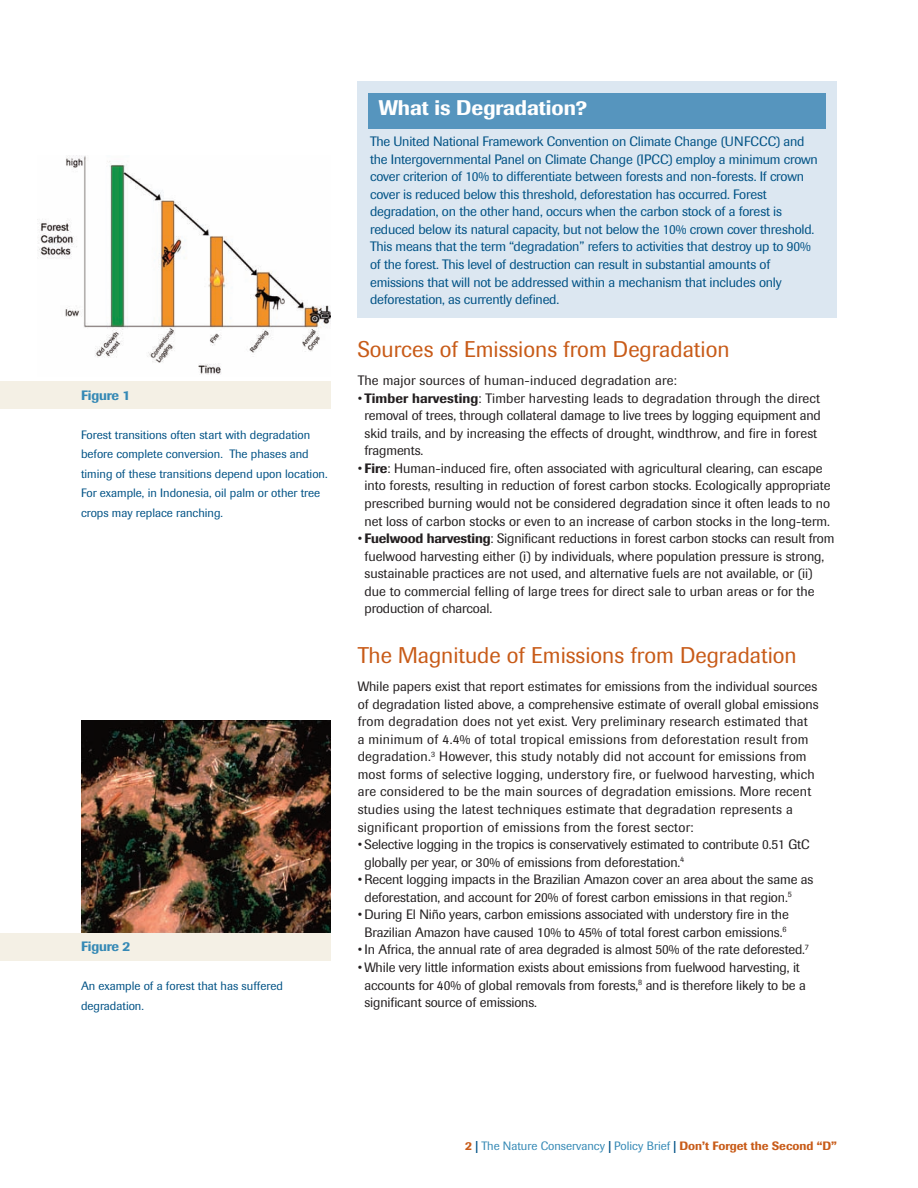
<style>
.page{position:relative;width:918px;height:1188px;background:#fff}
.page>*{position:absolute;margin:0;border:0;box-sizing:border-box;transform-origin:0 0}
.t1{font:22.5px "Imago";color:#c85b18}
.t2{font:500 21px "Imago";color:#fff}
.t3{font:13.5px/17.5px "Imago";color:#231f20}
.t4{font:13.5px/17.5px "Imago";letter-spacing:-.015em;color:#005285}
.t5{font:500 13.5px "Imago";letter-spacing:-.01em;color:#3589b5}
.t6{font:12px/19.5px "Imago";color:#005285}
.t7{font:12px "Imago";color:#3589b5}
.s1{font-weight:500}
.s2{font-weight:500;color:#c85b18}
.s3{font-weight:500;color:#005285}
</style>
<div class="page">
<div style="left:0;top:382px;width:331px;height:27px;background:#f4f0e5"></div>
<img style="left:38px;top:156px;width:293px;height:219px">
<img style="left:81px;top:720px;width:250px;height:213px">
<div style="left:0;top:933px;width:331px;height:27px;background:#f4f0e5"></div>
<div style="left:358px;top:81px;width:479px;height:236px;background:#dce7f1"></div>
<div style="left:369px;top:93px;width:457px;height:35px;background:#5695be"></div>
<p class="t5" style="left:81px;top:390px;width:51px">Figure 1</p>
<p class="t6" style="left:81px;top:426px;width:248px">Forest transitions often start with degradation before complete conversion. The phases and timing of these transitions depend upon location.<br>For example, in Indonesia, oil palm or other tree crops may replace ranching.</p>
<p class="t5" style="left:81px;top:942px;width:51px">Figure 2</p>
<p class="t6" style="left:81px;top:977px;width:203px">An example of a forest that has suffered degradation.</p>
<h2 class="t2" style="left:379px;top:100px;width:210px">What is Degradation?</h2>
<p class="t4" style="left:370px;top:134px;width:449px">The United National Framework Convention on Climate Change (UNFCCC) and the Intergovernmental Panel on Climate Change (IPCC) employ a minimum crown cover criterion of 10% to differentiate between forests and non-forests. If crown cover is reduced below this threshold, deforestation has occurred. Forest degradation, on the other hand, occurs when the carbon stock of a forest is reduced below its natural capacity, but not below the 10% crown cover threshold.<br>This means that the term “degradation” refers to activities that destroy up to 90% of the forest. This level of destruction can result in substantial amounts of emissions that will not be addressed within a mechanism that includes only deforestation, as currently defined.</p>
<h1 class="t1" style="left:358px;top:340px;width:373px">Sources of Emissions from Degradation</h1>
<p class="t3" style="left:358px;top:373px;width:321px">The major sources of human-induced degradation are:</p>
<p class="t3" style="left:364px;top:390px;width:458px;text-indent:-7px">• <span class="s1">Timber harvesting</span>: Timber harvesting leads to degradation through the direct removal of trees, through collateral damage to live trees by logging equipment and skid trails, and by increasing the effects of drought, windthrow, and fire in forest fragments.</p>
<p class="t3" style="left:358px;top:460px;width:474px;text-align:center">• <span class="s1">Fire</span>: Human-induced fire, often associated with agricultural clearing, can escape into forests, resulting in reduction of forest carbon stocks. Ecologically appropriate prescribed burning would not be considered degradation since it often leads to no net loss of carbon stocks or even to an increase of carbon stocks in the long-term.</p>
<p class="t3" style="left:364px;top:531px;width:471px;text-indent:-7px">• <span class="s1">Fuelwood harvesting</span>: Significant reductions in forest carbon stocks can result from fuelwood harvesting either (i) by individuals, where population pressure is strong, sustainable practices are not used, and alternative fuels are not available, or (ii) due to commercial felling of large trees for direct sale to urban areas or for the production of charcoal.</p>
<h1 class="t1" style="left:358px;top:646px;width:440px">The Magnitude of Emissions from Degradation</h1>
<p class="t3" style="left:358px;top:679px;width:462px">While papers exist that report estimates for emissions from the individual sources of degradation listed above, a comprehensive estimate of overall global emissions from degradation does not yet exist. Very preliminary research estimated that<br>a minimum of 4.4% of total tropical emissions from deforestation result from degradation.<sup>3</sup> However, this study notably did not account for emissions from most forms of selective logging, understory fire, or fuelwood harvesting, which are considered to be the main sources of degradation emissions. More recent studies using the latest techniques estimate that degradation represents a significant proportion of emissions from the forest sector:</p>
<p class="t3" style="left:364px;top:837px;width:447px;text-indent:-7px">• Selective logging in the tropics is conservatively estimated to contribute 0.51 GtC globally per year, or 30% of emissions from deforestation.<sup>4</sup></p>
<p class="t3" style="left:364px;top:872px;width:450px;text-indent:-7px">• Recent logging impacts in the Brazilian Amazon cover an area about the same as deforestation, and account for 20% of forest carbon emissions in that region.<sup>5</sup></p>
<p class="t3" style="left:358px;top:907px;width:433px;text-align:center">• During El Niño years, carbon emissions associated with understory fire in the<br>Brazilian Amazon have caused 10% to 45% of total forest carbon emissions.<sup>6</sup></p>
<p class="t3" style="left:358px;top:942px;width:453px">• In Africa, the annual rate of area degraded is almost 50% of the rate deforested.<sup>7</sup></p>
<p class="t3" style="left:364px;top:960px;width:443px;text-indent:-7px">• While very little information exists about emissions from fuelwood harvesting, it accounts for 40% of global removals from forests,<sup>8</sup> and is therefore likely to be a significant source of emissions.</p>
<p class="t7" style="left:465px;top:1141px;width:373px"><span class="s2">2</span> <span class="s3">|</span> The Nature Conservancy <span class="s3">|</span> Policy Brief <span class="s3">|</span> <span class="s2">Don’t Forget the Second “D”</span></p>
</div>
